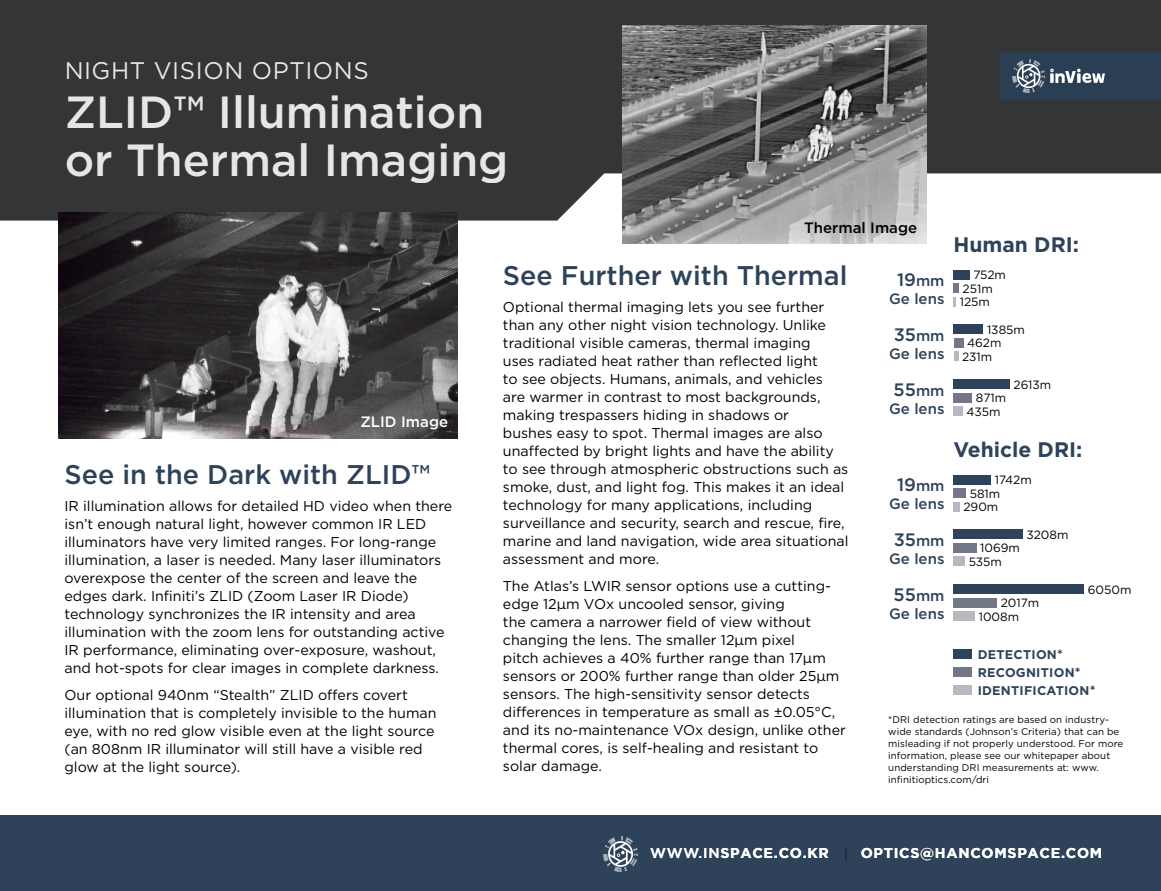
<style>
.page{position:relative;width:1161px;height:891px;background:#fff}
.page>*{position:absolute;margin:0;border:0;box-sizing:border-box;transform-origin:0 0}
.t1{font:500 45px/48px "Gotham";color:#fff}
.t2{font:500 27px "Gotham";color:#2e4259}
.t3{font:24px "Gotham";letter-spacing:.025em;color:#fff}
.t4{font:700 21px "Gotham";color:#2e4259}
.t5{font:500 18px "Gotham";color:#2e4259}
.t6{font:500 15px "Gotham";color:#2e4259}
.t7{font:500 15px "Gotham";color:#000}
.t8{font:500 15px "Gotham";color:#fff}
.t9{font:14.25px/18px "Gotham";color:#000}
.t10{font:700 14.25px "Gotham";letter-spacing:.05em;color:#fff}
.t11{font:700 12.6px/18px "Gotham";letter-spacing:.02em;color:#2e4259}
.t12{font:12px/13.5px "Gotham";color:#000}
.t13{font:9.75px/12px "Gotham";letter-spacing:.005em;color:#000}
.s1{font-size:15px}
.s2{font-size:13.5px}
.s3{font-weight:500}
.s4{font-family:"Minion Pro";font-weight:400;color:#122136}
</style>
<div class="page">
<svg style="left:0;top:0;width:1161px;height:221px;background:#414344"></svg>
<div style="left:954px;top:270px;width:16px;height:9px;background:#2e4259"></div>
<div style="left:954px;top:283px;width:5px;height:10px;background:#737687"></div>
<svg style="left:954px;top:297px;width:2px;height:9px"></svg>
<div style="left:954px;top:324px;width:29px;height:10px;background:#2e4259"></div>
<div style="left:954px;top:338px;width:9px;height:10px;background:#737687"></div>
<div style="left:954px;top:351px;width:5px;height:10px;background:#b9b8c1"></div>
<div style="left:954px;top:379px;width:56px;height:10px;background:#2e4259"></div>
<div style="left:954px;top:393px;width:18px;height:9px;background:#737687"></div>
<div style="left:954px;top:406px;width:9px;height:10px;background:#b9b8c1"></div>
<div style="left:954px;top:475px;width:37px;height:9px;background:#2e4259"></div>
<div style="left:954px;top:488px;width:12px;height:10px;background:#737687"></div>
<div style="left:954px;top:502px;width:6px;height:9px;background:#b9b8c1"></div>
<div style="left:954px;top:529px;width:69px;height:10px;background:#2e4259"></div>
<div style="left:954px;top:543px;width:23px;height:10px;background:#737687"></div>
<div style="left:954px;top:556px;width:11px;height:10px;background:#b9b8c1"></div>
<div style="left:954px;top:584px;width:130px;height:10px;background:#2e4259"></div>
<div style="left:954px;top:598px;width:43px;height:9px;background:#737687"></div>
<div style="left:954px;top:611px;width:21px;height:10px;background:#b9b8c1"></div>
<div style="left:954px;top:650px;width:18px;height:9px;background:#2e4259"></div>
<div style="left:954px;top:668px;width:18px;height:9px;background:#737687"></div>
<div style="left:954px;top:686px;width:18px;height:9px;background:#b9b8c1"></div>
<img style="left:59px;top:213px;width:398px;height:225px">
<img style="left:623px;top:25px;width:303px;height:219px">
<div style="left:999px;top:53px;width:162px;height:46px;background:#2a3e54"></div>
<img style="left:1012px;top:59px;width:93px;height:33px">
<div style="left:0;top:815px;width:1161px;height:76px;background:#2e4259"></div>
<img style="left:603px;top:837px;width:35px;height:34px">
<h3 class="t3" style="left:64px;top:56px;width:306px">NIGHT VISION OPTIONS</h3>
<h1 class="t1" style="left:65px;top:87px;width:446px">ZLID™ Illumination or Thermal Imaging</h1>
<p class="t7" style="left:804px;top:218px;width:114px">Thermal Image</p>
<h3 class="t4" style="left:954px;top:230px;width:127px">Human DRI:</h3>
<p class="t8" style="left:360px;top:412px;width:89px">ZLID Image</p>
<h2 class="t2" style="left:64px;top:457px;width:367px">See in the Dark with ZLID™</h2>
<p class="t9" style="left:64px;top:497px;width:389px">IR illumination allows for detailed HD video when there isn’t enough natural light, however common IR LED illuminators have very limited ranges. For long-range illumination, a laser is needed. Many laser illuminators overexpose the center of the screen and leave the edges dark. Infiniti’s ZLID (Zoom Laser IR Diode) technology synchronizes the IR intensity and area illumination with the zoom lens for outstanding active IR performance, eliminating over-exposure, washout, and hot-spots for clear images in complete darkness.</p>
<p class="t9" style="left:64px;top:686px;width:374px">Our optional 940nm “Stealth” ZLID offers covert illumination that is completely invisible to the human eye, with no red glow visible even at the light source (an 808nm IR illuminator will still have a visible red glow at the light source).</p>
<h2 class="t2" style="left:503px;top:258px;width:346px">See Further with Thermal</h2>
<p class="t9" style="left:503px;top:298px;width:347px">Optional thermal imaging lets you see further than any other night vision technology. Unlike traditional visible cameras, thermal imaging<br>uses radiated heat rather than reflected light<br>to see objects. Humans, animals, and vehicles are warmer in contrast to most backgrounds, making trespassers hiding in shadows or<br>bushes easy to spot. Thermal images are also unaffected by bright lights and have the ability to see through atmospheric obstructions such as smoke, dust, and light fog. This makes it an ideal technology for many applications, including surveillance and security, search and rescue, fire, marine and land navigation, wide area situational assessment and more.</p>
<p class="t9" style="left:503px;top:577px;width:344px">The Atlas’s LWIR sensor options use a cutting&shy;edge 12μm VOx uncooled sensor, giving<br>the camera a narrower field of view without changing the lens. The smaller 12μm pixel<br>pitch achieves a 40% further range than 17μm sensors or 200% further range than older 25μm sensors. The high-sensitivity sensor detects differences in temperature as small as ±0.05°C, and its no‑maintenance VOx design, unlike other thermal cores, is self-healing and resistant to solar damage.</p>
<p class="t5" style="left:897px;top:268px;width:49px">19<span class="s1">mm</span></p>
<p class="t6" style="left:889px;top:289px;width:57px">Ge lens</p>
<p class="t12" style="left:960px;top:268px;width:48px;text-indent:14px">752m<br>251m<br>125m</p>
<p class="t5" style="left:894px;top:323px;width:52px">35<span class="s1">mm</span></p>
<p class="t6" style="left:889px;top:344px;width:57px">Ge lens</p>
<p class="t12" style="left:987px;top:323px;width:39px">1385m</p>
<p class="t12" style="left:967px;top:336px;width:36px">462m</p>
<p class="t12" style="left:962px;top:350px;width:32px">231m</p>
<p class="t5" style="left:894px;top:378px;width:52px">55<span class="s1">mm</span></p>
<p class="t6" style="left:889px;top:399px;width:57px">Ge lens</p>
<p class="t12" style="left:1014px;top:377px;width:39px">2613m</p>
<p class="t12" style="left:967px;top:391px;width:41px;text-indent:9px">871m<br>435m</p>
<h3 class="t4" style="left:954px;top:435px;width:130px">Vehicle DRI:</h3>
<p class="t5" style="left:897px;top:473px;width:49px">19<span class="s1">mm</span></p>
<p class="t6" style="left:889px;top:494px;width:57px">Ge lens</p>
<p class="t12" style="left:995px;top:473px;width:39px">1742m</p>
<p class="t12" style="left:970px;top:486px;width:32px">581m</p>
<p class="t12" style="left:963px;top:500px;width:36px">290m</p>
<p class="t5" style="left:894px;top:528px;width:52px">35<span class="s1">mm</span></p>
<p class="t6" style="left:889px;top:549px;width:57px">Ge lens</p>
<p class="t12" style="left:1026px;top:528px;width:44px">3208m</p>
<p class="t12" style="left:969px;top:541px;width:53px;text-indent:12px">1069m<br>535m</p>
<p class="t5" style="left:894px;top:583px;width:52px">55<span class="s1">mm</span></p>
<p class="t6" style="left:889px;top:604px;width:57px">Ge lens</p>
<p class="t12" style="left:1088px;top:582px;width:45px">6050m</p>
<p class="t12" style="left:979px;top:596px;width:62px;text-indent:22px">2017m<br>1008m</p>
<p class="t11" style="left:978px;top:646px;width:119px">DETECTION<span class="s2">*<br></span>RECOGNITION<span class="s2">*<br></span>IDENTIFICATION<span class="s2">*</span></p>
<p class="t13" style="left:888px;top:713px;width:237px">*DRI detection ratings are based on industry&shy;wide standards (Johnson’s Criteria) that can be misleading if not properly understood. For more information, please see our whitepaper about understanding DRI measurements at: www. infinitioptics.com/dri</p>
<p class="t10" style="left:650px;top:845px;width:454px"><span class="s3">WWW.IN</span>SPACE.CO.KR <span class="s4">|</span> OPTICS@HANCOMSPACE.COM</p>
</div>
